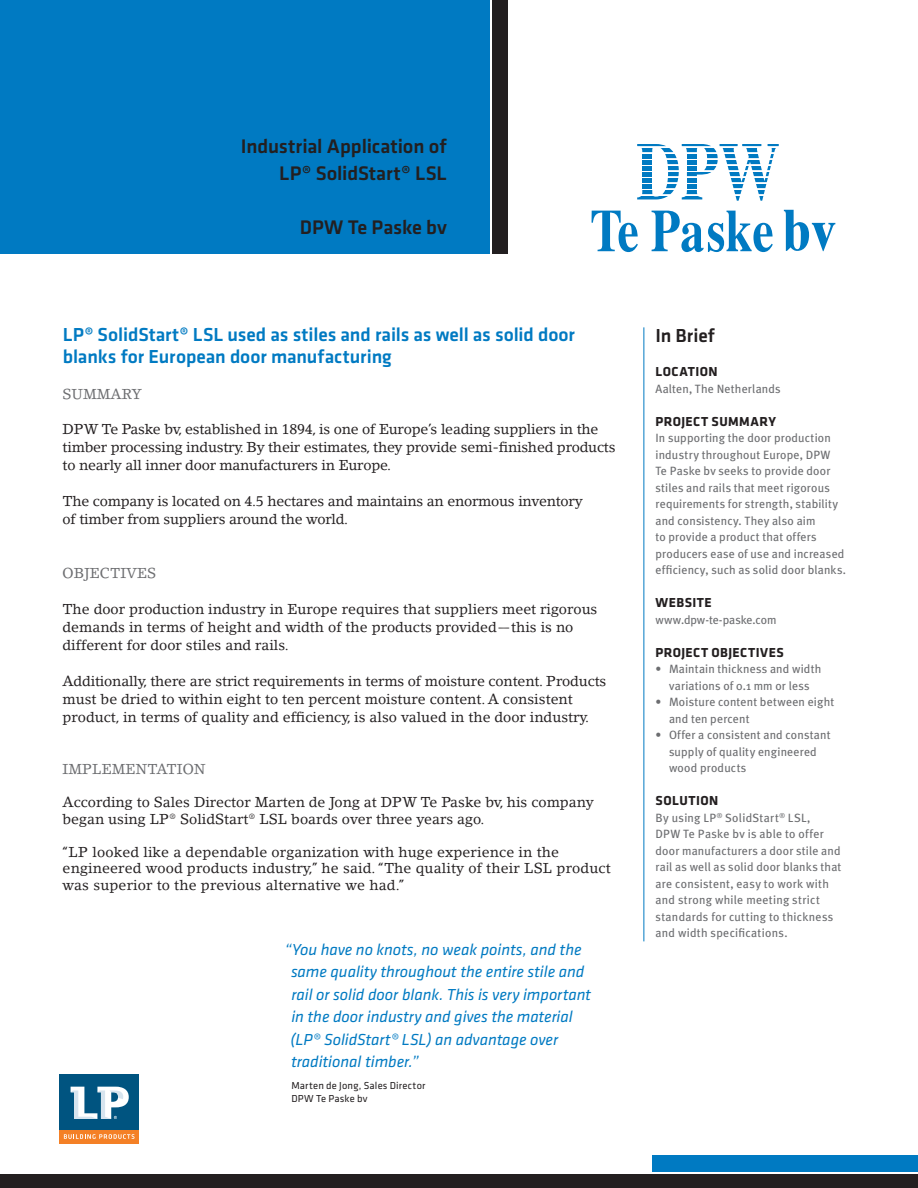
<style>
.page{position:relative;width:918px;height:1188px;background:#fff}
.page>*{position:absolute;margin:0;border:0;box-sizing:border-box;transform-origin:0 0}
.t1{font:500 20.4px "Klavika";letter-spacing:-.005em;color:#231f20}
.t2{font:500 19.5px/22.5px "Klavika";letter-spacing:-.005em;color:#007ac2}
.t3{font:500 19.5px "Klavika";color:#231f20}
.Title_Quote{font:italic 16.5px/22.5px "Klavika";letter-spacing:-.005em;color:#007ac2;text-align:center}
.t4{font:14.25px/18px "Lino Letter";color:#231f20}
.t5{font:14.25px "Lino Letter";color:#6c6d70}
.Side_Headers{font:700 13.5px "Klavika";letter-spacing:.03em;color:#231f20}
.Side_Column{font:12px/16.5px "Meta Plus";letter-spacing:.02em;color:#6c6d70}
.Side_Bullet{font:12px/16.5px "Meta Plus";letter-spacing:.015em;color:#6c6d70}
.Side_Column-2{font:12px "Meta Plus";letter-spacing:-.01em;color:#6c6d70}
.Title_Quote_Byline{font:10.5px "Klavika";letter-spacing:.02em;color:#231f20}
</style>
<div class="page">
<div style="left:0;top:0;width:489px;height:254px;background:#007ac2"></div>
<div style="left:0;top:1174px;width:918px;height:14px;background:#231f20"></div>
<div style="left:59px;top:1130px;width:80px;height:13px;background:#f48026"></div>
<svg style="left:64px;top:1134px;width:70px;height:5px"></svg>
<div style="left:59px;top:1074px;width:80px;height:56px;background:#005480"></div>
<svg style="left:71px;top:1087px;width:58px;height:32px"></svg>
<div style="left:492px;top:0;width:15px;height:254px;background:#231f20"></div>
<div style="left:652px;top:1155px;width:266px;height:17px;background:#007ac2"></div>
<hr style="left:644px;top:327px;width:1px;height:614px;background:#007ac2">
<svg style="left:592px;top:211px;width:46px;height:41px"></svg>
<svg style="left:652px;top:211px;width:121px;height:41px"></svg>
<svg style="left:784px;top:210px;width:51px;height:41px"></svg>
<svg style="left:637px;top:144px;width:142px;height:57px"></svg>
<p class="t1" style="left:241px;top:135px;width:208px">Industrial Application of</p>
<p class="t1" style="left:279px;top:162px;width:169px">LP® SolidStart® LSL</p>
<p class="t1" style="left:300px;top:216px;width:149px">DPW Te Paske bv</p>
<p class="t2" style="left:63px;top:324px;width:514px">LP® SolidStart® LSL used as stiles and rails as well as solid door blanks for European door manufacturing</p>
<p class="t5" style="left:63px;top:386px;width:81px">SUMMARY</p>
<p class="t4" style="left:63px;top:420px;width:555px">DPW Te Paske bv, established in 1894, is one of Europe’s leading suppliers in the timber processing industry. By their estimates, they provide semi-finished products to nearly all inner door manufacturers in Europe.</p>
<p class="t4" style="left:63px;top:492px;width:521px">The company is located on 4.5 hectares and maintains an enormous inventory of timber from suppliers around the world.</p>
<p class="t5" style="left:63px;top:564px;width:95px">OBJECTIVES</p>
<p class="t4" style="left:63px;top:600px;width:536px">The door production industry in Europe requires that suppliers meet rigorous demands in terms of height and width of the products provided—this is no different for door stiles and rails.</p>
<p class="t4" style="left:63px;top:672px;width:545px">Additionally, there are strict requirements in terms of moisture content. Products must be dried to within eight to ten percent moisture content. A consistent</p>
<p class="t4" style="left:63px;top:708px;width:528px">product, in terms of quality and efficiency, is also valued in the door industry.</p>
<p class="t5" style="left:63px;top:761px;width:144px">IMPLEMENTATION</p>
<p class="t4" style="left:63px;top:794px;width:533px;line-height:16.5px">According to Sales Director Marten de Jong at DPW Te Paske bv, his company began using LP® SolidStart® LSL boards over three years ago.</p>
<p class="t4" style="left:63px;top:844px;width:550px;line-height:16.5px">“LP looked like a dependable organization with huge experience in the engineered wood products industry,” he said. “The quality of their LSL product was superior to the previous alternative we had.”</p>
<p class="Title_Quote" style="left:285px;top:938px;width:301px">“You have no knots, no weak points, and the same quality throughout the entire stile and</p>
<p class="Title_Quote" style="left:291px;top:983px;width:301px">rail or solid door blank. This is very important</p>
<p class="Title_Quote" style="left:291px;top:1006px;width:283px">in the door industry and gives the material</p>
<p class="Title_Quote" style="left:291px;top:1028px;width:269px;text-align:left">(LP® SolidStart® LSL) an advantage over traditional timber.”</p>
<p class="Title_Quote_Byline" style="left:291px;top:1080px;width:136px">Marten de Jong, Sales Director</p>
<p class="Title_Quote_Byline" style="left:291px;top:1092px;width:78px">DPW Te Paske bv</p>
<p class="t3" style="left:656px;top:325px;width:61px">In Brief</p>
<p class="Side_Headers" style="left:656px;top:364px;width:64px">LOCATION</p>
<p class="Side_Column" style="left:656px;top:380px;width:127px">Aalten, The Netherlands</p>
<p class="Side_Headers" style="left:656px;top:414px;width:122px">PROJECT SUMMARY</p>
<p class="Side_Column" style="left:656px;top:430px;width:192px">In supporting the door production industry throughout Europe, DPW<br>Te Paske bv seeks to provide door stiles and rails that meet rigorous requirements for strength, stability and consistency. They also aim<br>to provide a product that offers producers ease of use and increased efficiency, such as solid door blanks.</p>
<p class="Side_Headers" style="left:656px;top:595px;width:58px">WEBSITE</p>
<p class="Side_Column-2" style="left:656px;top:613px;width:122px">www.dpw-te-paske.com</p>
<p class="Side_Headers" style="left:656px;top:645px;width:129px">PROJECT OBJECTIVES</p>
<p class="Side_Bullet" style="left:656px;top:661px;width:167px;text-align:center">• Maintain thickness and width variations of 0.1 mm or less</p>
<p class="Side_Bullet" style="left:669px;top:694px;width:167px;text-indent:-14px">• Moisture content between eight and ten percent</p>
<p class="Side_Bullet" style="left:669px;top:727px;width:163px;text-indent:-14px">• Offer a consistent and constant supply of quality engineered wood products</p>
<p class="Side_Headers" style="left:656px;top:793px;width:42px">SOLUTION</p>
<p class="Side_Column" style="left:656px;top:809px;width:156px">By using LP<sup>®</sup> SolidStart<sup>®</sup> LSL,</p>
<p class="Side_Column" style="left:656px;top:826px;width:170px">DPW Te Paske bv is able to offer</p>
<p class="Side_Column" style="left:656px;top:842px;width:187px;text-align:justify">door manufacturers a door stile and rail as well as solid door blanks that are consistent, easy to work with</p>
<p class="Side_Column" style="left:656px;top:892px;width:179px">and strong while meeting strict standards for cutting to thickness</p>
<p class="Side_Column" style="left:656px;top:925px;width:134px">and width specifications.</p>
</div>
